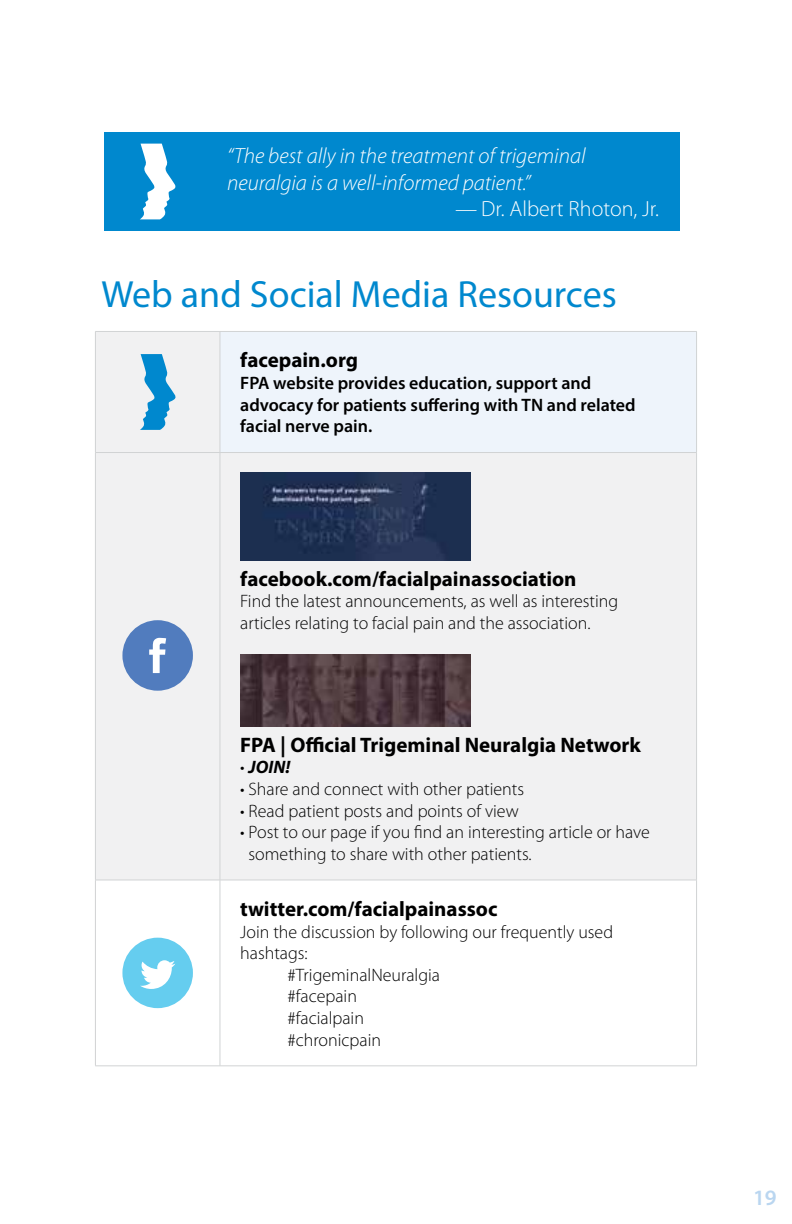
<style>
.page{position:relative;width:792px;height:1224px;background:#fff}
.page>*{position:absolute;margin:0;border:0;box-sizing:border-box;transform-origin:0 0}
.t1{font:38px "Myriad Pro";color:#0088ce}
.t2{font:italic 300 22px/26.4px "Myriad Pro";color:#fff}
.t3{font:300 22px "Myriad Pro";color:#fff}
.t4{font:600 22px "Myriad Pro";color:#bad6f0}
.t5{font:700 21px "Myriad Pro";color:#000}
.t6{font:300 18px/21.6px "Myriad Pro";color:#000}
.t7{font:600 18px/21.6px "Myriad Pro";color:#000}
.t8{font:italic 700 18px "Myriad Pro";color:#000}
.s1{font-style:italic}
.s2{font-weight:300;font-style:normal}
</style>
<div class="page">
<div style="left:96px;top:332px;width:600px;height:548px;background:#f1f1f2"></div>
<div style="left:220px;top:331px;width:477px;height:122px;background:#eef4fb"></div>
<hr style="left:95px;top:331px;width:125px;height:1px;background:#d1d3d4">
<hr style="left:95px;top:332px;width:1px;height:120px;background:#d1d3d4">
<hr style="left:220px;top:331px;width:477px;height:1px;background:#d1d3d4">
<hr style="left:220px;top:332px;width:1px;height:120px;background:#d1d3d4">
<hr style="left:696px;top:332px;width:1px;height:120px;background:#d1d3d4">
<hr style="left:95px;top:452px;width:125px;height:1px;background:#d1d3d4">
<hr style="left:95px;top:453px;width:1px;height:427px;background:#d1d3d4">
<hr style="left:220px;top:452px;width:477px;height:1px;background:#d1d3d4">
<hr style="left:220px;top:453px;width:1px;height:427px;background:#d1d3d4">
<hr style="left:696px;top:453px;width:1px;height:427px;background:#d1d3d4">
<hr style="left:95px;top:880px;width:125px;height:1px;background:#d1d3d4">
<hr style="left:95px;top:880px;width:1px;height:186px;background:#d1d3d4">
<hr style="left:220px;top:880px;width:477px;height:1px;background:#d1d3d4">
<hr style="left:220px;top:880px;width:1px;height:186px;background:#d1d3d4">
<hr style="left:696px;top:880px;width:1px;height:186px;background:#d1d3d4">
<hr style="left:95px;top:1065px;width:125px;height:1px;background:#d1d3d4">
<hr style="left:220px;top:1065px;width:477px;height:1px;background:#d1d3d4">
<svg style="left:140px;top:354px;width:36px;height:76px"></svg>
<div style="left:122px;top:620px;width:71px;height:71px;background:#517cbe;border-radius:50%"></div>
<svg style="left:149px;top:638px;width:17px;height:35px"></svg>
<img style="left:240px;top:473px;width:231px;height:87px">
<img style="left:240px;top:655px;width:231px;height:72px">
<div style="left:122px;top:938px;width:71px;height:70px;background:#65cdef;border-radius:50%"></div>
<svg style="left:140px;top:960px;width:35px;height:29px"></svg>
<div style="left:104px;top:132px;width:576px;height:99px;background:#0088ce"></div>
<svg style="left:140px;top:144px;width:35px;height:75px"></svg>
<p class="t2" style="left:227px;top:143px;width:360px">“The best ally in the treatment of trigeminal neuralgia is a well-informed patient.”</p>
<p class="t3" style="left:455px;top:196px;width:205px"><span class="s1">—</span> Dr. Albert Rhoton, Jr.</p>
<h1 class="t1" style="left:101px;top:271px;width:517px">Web and Social Media Resources</h1>
<p class="t5" style="left:240px;top:347px;width:119px">facepain.org</p>
<p class="t7" style="left:240px;top:372px;width:397px">FPA website provides education, support and advocacy for patients suffering with TN and related facial nerve pain.</p>
<p class="t5" style="left:240px;top:565px;width:338px">facebook.com/facialpainassociation</p>
<p class="t6" style="left:240px;top:590px;width:380px">Find the latest announcements, as well as interesting articles relating to facial pain and the association.</p>
<p class="t5" style="left:240px;top:731px;width:402px">FPA | Official Trigeminal Neuralgia Network</p>
<p class="t8" style="left:240px;top:756px;width:52px"><span class="s2">•</span> JOIN!</p>
<p class="t6" style="left:240px;top:778px;width:286px">• Share and connect with other patients</p>
<p class="t6" style="left:240px;top:800px;width:280px">• Read patient posts and points of view</p>
<p class="t6" style="left:249px;top:821px;width:403px;text-indent:-8px">• Post to our page if you find an interesting article or have something to share with other patients.</p>
<p class="t5" style="left:240px;top:895px;width:259px">twitter.com/facialpainassoc</p>
<p class="t6" style="left:240px;top:921px;width:374px">Join the discussion by following our frequently used</p>
<p class="t6" style="left:240px;top:942px;width:69px">hashtags:</p>
<p class="t6" style="left:287px;top:964px;width:154px">#TrigeminalNeuralgia</p>
<p class="t6" style="left:287px;top:985px;width:71px">#facepain</p>
<p class="t6" style="left:287px;top:1007px;width:78px">#facialpain</p>
<p class="t6" style="left:287px;top:1029px;width:95px">#chronicpain</p>
<p class="t4" style="left:753px;top:1184px;width:25px">19</p>
</div>
